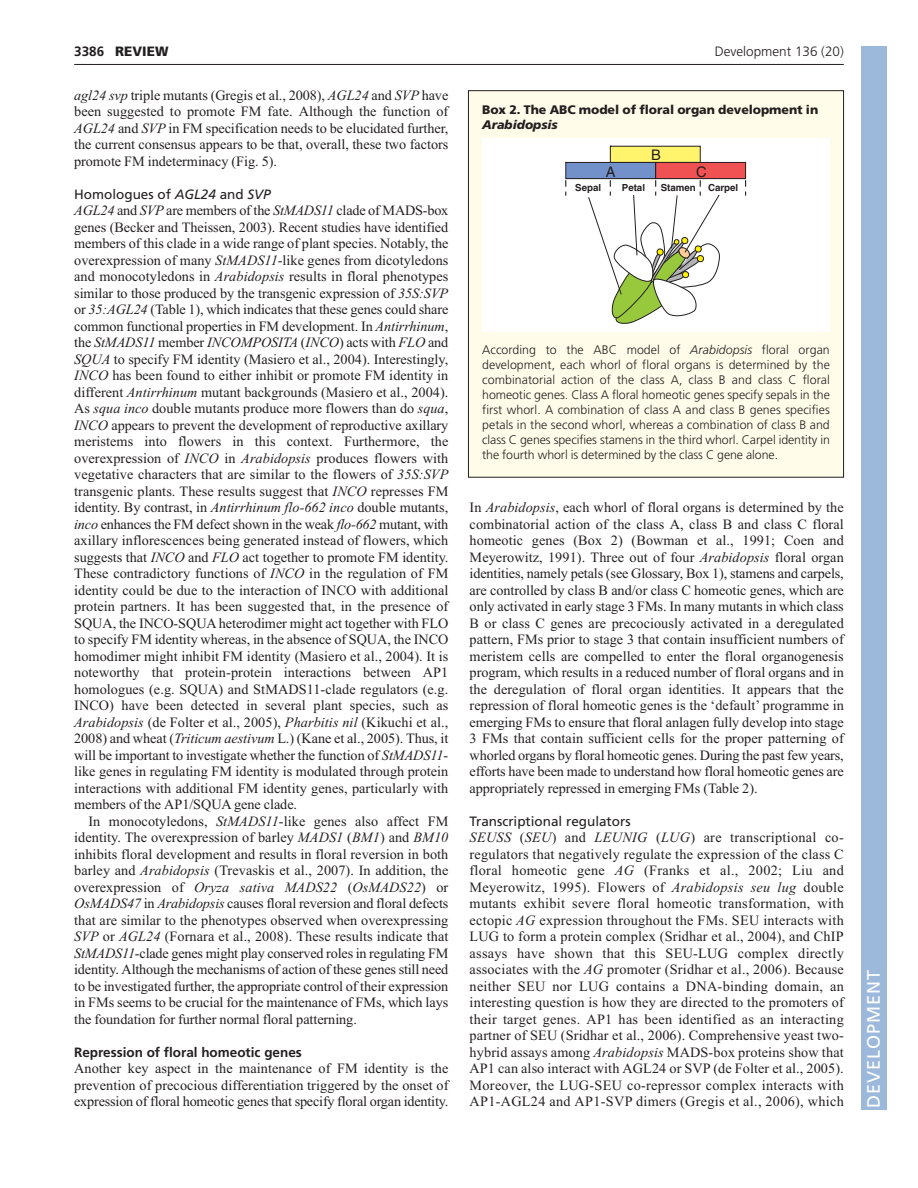
<style>
.page{position:relative;width:918px;height:1188px;background:#fff}
.page>*{position:absolute;margin:0;border:0;box-sizing:border-box;transform-origin:0 0}
.t1{font:18px "Frutiger LT Std";letter-spacing:.055em;color:#fff}
.t2{font:14.55px "Helvetica";color:#231f20}
.t3{font:14.25px/16.5px "Times New Roman";letter-spacing:-.005em;color:#231f20;text-align:justify}
.t4{font:13.5px "Frutiger LT Std";color:#231f20}
.t5{font:700 13.5px "Frutiger LT Std";color:#231f20}
.t6{font:300 13.5px "Frutiger LT Std";color:#231f20}
.t7{font:900 13.5px "Frutiger LT Std";color:#231f20}
.t8{font:300 12.3px/15px "Frutiger LT Std";letter-spacing:-.005em;color:#231f20;text-align:justify}
.t9{font:900 12.3px "Frutiger LT Std";letter-spacing:-.005em;color:#231f20}
.t10{font:italic 900 12.3px "Frutiger LT Std";letter-spacing:-.005em;color:#231f20}
.t11{font:700 9.75px "Helvetica";color:#231f20}
.s1{font-style:italic}
</style>
<div class="page">
<hr style="left:74px;top:64px;width:770px;height:1px;background:#231f20">
<div style="left:468px;top:91px;width:376px;height:386px;background:#fffde9"></div>
<div style="left:468px;top:90px;width:376px;height:387px;border:1px solid #231f20"></div>
<div style="left:482px;top:138px;width:347px;height:194px;background:#fff"></div>
<div style="left:610px;top:146px;width:90px;height:16px;background:#fff46b"></div>
<div style="left:566px;top:162px;width:90px;height:17px;background:#7291ca"></div>
<div style="left:565px;top:162px;width:91px;height:17px;border:1px solid #231f20"></div>
<div style="left:656px;top:162px;width:90px;height:17px;background:#f05254"></div>
<div style="left:655px;top:162px;width:91px;height:17px;border:1px solid #231f20"></div>
<svg style="left:565px;top:180px;width:1px;height:16px"></svg>
<svg style="left:745px;top:180px;width:1px;height:16px"></svg>
<svg style="left:588px;top:180px;width:132px;height:144px"></svg>
<div style="left:861px;top:46px;width:25px;height:1064px;background:#9cb9db"></div>
<p class="t7" style="left:115px;top:46px;width:55px">REVIEW</p>
<p class="t6" style="left:715px;top:46px;width:131px">Development 136 (20)</p>
<p class="t5" style="left:74px;top:46px;width:32px">3386</p>
<p class="t3" style="left:74px;top:88px;width:376px"><span class="s1">agl24 svp</span> triple mutants (Gregis et al., 2008), <span class="s1">AGL24</span> and <span class="s1">SVP</span> have been suggested to promote FM fate. Although the function of <span class="s1">AGL24</span> and <span class="s1">SVP</span> in FM specification needs to be elucidated further, the current consensus appears to be that, overall, these two factors promote FM indeterminacy (Fig. 5).</p>
<p class="t4" style="left:74px;top:189px;width:198px">Homologues of <span class="s1">AGL24</span> and <span class="s1">SVP</span></p>
<p class="t3" style="left:74px;top:204px;width:376px"><span class="s1">AGL24</span> and <span class="s1">SVP</span> are members of the <span class="s1">StMADS11</span> clade of MADS-box genes (Becker and Theissen, 2003). Recent studies have identified members of this clade in a wide range of plant species. Notably, the overexpression of many <span class="s1">StMADS11</span>-like genes from dicotyledons and monocotyledons in <span class="s1">Arabidopsis</span> results in floral phenotypes similar to those produced by the transgenic expression of <span class="s1">35S:SVP </span>or <span class="s1">35:AGL24</span> (Table 1), which indicates that these genes could share common functional properties in FM development. In <span class="s1">Antirrhinum</span>, the <span class="s1">StMADS11</span> member <span class="s1">INCOMPOSITA</span> (<span class="s1">INCO</span>) acts with <span class="s1">FLO</span> and <span class="s1">SQUA</span> to specify FM identity (Masiero et al., 2004). Interestingly, <span class="s1">INCO</span> has been found to either inhibit or promote FM identity in different <span class="s1">Antirrhinum</span> mutant backgrounds (Masiero et al., 2004).<br>As <span class="s1">squa inco</span> double mutants produce more flowers than do <span class="s1">squa</span>, <span class="s1">INCO</span> appears to prevent the development of reproductive axillary meristems into flowers in this context. Furthermore, the overexpression of <span class="s1">INCO</span> in <span class="s1">Arabidopsis</span> produces flowers with vegetative characters that are similar to the flowers of <span class="s1">35S:SVP </span>transgenic plants. These results suggest that <span class="s1">INCO</span> represses FM identity. By contrast, in <span class="s1">Antirrhinum flo-662 inco</span> double mutants, <span class="s1">inco</span> enhances the FM defect shown in the weak <span class="s1">flo-662</span> mutant, with axillary inflorescences being generated instead of flowers, which suggests that <span class="s1">INCO</span> and <span class="s1">FLO</span> act together to promote FM identity.<br>These contradictory functions of <span class="s1">INCO</span> in the regulation of FM identity could be due to the interaction of INCO with additional protein partners. It has been suggested that, in the presence of SQUA, the INCO-SQUA heterodimer might act together with FLO to specify FM identity whereas, in the absence of SQUA, the INCO homodimer might inhibit FM identity (Masiero et al., 2004). It is noteworthy that protein-protein interactions between AP1 homologues (e.g. SQUA) and StMADS11-clade regulators (e.g.<br>INCO) have been detected in several plant species, such as <span class="s1">Arabidopsis</span> (de Folter et al., 2005), <span class="s1">Pharbitis nil</span> (Kikuchi et al., 2008) and wheat (<span class="s1">Triticum aestivum</span> L.) (Kane et al., 2005). Thus, it will be important to investigate whether the function of <span class="s1">StMADS11</span>- like genes in regulating FM identity is modulated through protein interactions with additional FM identity genes, particularly with members of the AP1/SQUA gene clade.</p>
<p class="t3" style="left:74px;top:814px;width:376px;text-indent:14px">In monocotyledons, <span class="s1">StMADS11</span>-like genes also affect FM identity. The overexpression of barley <span class="s1">MADS1</span> (<span class="s1">BM1</span>) and <span class="s1">BM10 </span>inhibits floral development and results in floral reversion in both barley and <span class="s1">Arabidopsis</span> (Trevaskis et al., 2007). In addition, the overexpression of <span class="s1">Oryza sativa MADS22</span> (<span class="s1">OsMADS22</span>) or <span class="s1">OsMADS47</span> in <span class="s1">Arabidopsis</span> causes floral reversion and floral defects that are similar to the phenotypes observed when overexpressing <span class="s1">SVP</span> or <span class="s1">AGL24</span> (Fornara et al., 2008). These results indicate that <span class="s1">StMADS11</span>-clade genes might play conserved roles in regulating FM identity. Although the mechanisms of action of these genes still need to be investigated further, the appropriate control of their expression in FMs seems to be crucial for the maintenance of FMs, which lays the foundation for further normal floral patterning.</p>
<p class="t5" style="left:74px;top:1047px;width:229px">Repression of floral homeotic genes</p>
<p class="t3" style="left:74px;top:1062px;width:376px">Another key aspect in the maintenance of FM identity is the prevention of precocious differentiation triggered by the onset of expression of floral homeotic genes that specify floral organ identity.</p>
<p class="t9" style="left:482px;top:104px;width:338px">Box 2. The ABC model of floral organ development in</p>
<p class="t10" style="left:482px;top:117px;width:77px">Arabidopsis</p>
<p class="t2" style="left:651px;top:150px;width:11px">B</p>
<p class="t2" style="left:606px;top:166px;width:11px">A</p>
<p class="t2" style="left:696px;top:166px;width:12px">C</p>
<p class="t11" style="left:575px;top:184px;width:27px">Sepal</p>
<p class="t11" style="left:622px;top:184px;width:25px">Petal</p>
<p class="t11" style="left:661px;top:184px;width:37px">Stamen</p>
<p class="t11" style="left:708px;top:184px;width:32px">Carpel</p>
<p class="t8" style="left:482px;top:343px;width:349px">According to the ABC model of <span class="s1">Arabidopsis</span> floral organ development, each whorl of floral organs is determined by the combinatorial action of the class A, class B and class C floral homeotic genes. Class A floral homeotic genes specify sepals in the first whorl. A combination of class A and class B genes specifies petals in the second whorl, whereas a combination of class B and class C genes specifies stamens in the third whorl. Carpel identity in the fourth whorl is determined by the class C gene alone.</p>
<p class="t3" style="left:470px;top:501px;width:376px">In <span class="s1">Arabidopsis</span>, each whorl of floral organs is determined by the combinatorial action of the class A, class B and class C floral homeotic genes (Box 2) (Bowman et al., 1991; Coen and Meyerowitz, 1991). Three out of four <span class="s1">Arabidopsis</span> floral organ identities, namely petals (see Glossary, Box 1), stamens and carpels, are controlled by class B and/or class C homeotic genes, which are only activated in early stage 3 FMs. In many mutants in which class B or class C genes are precociously activated in a deregulated pattern, FMs prior to stage 3 that contain insufficient numbers of meristem cells are compelled to enter the floral organogenesis program, which results in a reduced number of floral organs and in the deregulation of floral organ identities. It appears that the repression of floral homeotic genes is the ‘default’ programme in emerging FMs to ensure that floral anlagen fully develop into stage 3 FMs that contain sufficient cells for the proper patterning of whorled organs by floral homeotic genes. During the past few years, efforts have been made to understand how floral homeotic genes are appropriately repressed in emerging FMs (Table 2).</p>
<p class="t4" style="left:470px;top:816px;width:162px">Transcriptional regulators</p>
<p class="t3" style="left:470px;top:831px;width:376px"><span class="s1">SEUSS</span> (<span class="s1">SEU</span>) and <span class="s1">LEUNIG</span> (<span class="s1">LUG</span>) are transcriptional co&shy;regulators that negatively regulate the expression of the class C floral homeotic gene <span class="s1">AG</span> (Franks et al., 2002; Liu and Meyerowitz, 1995). Flowers of <span class="s1">Arabidopsis seu lug</span> double mutants exhibit severe floral homeotic transformation, with ectopic <span class="s1">AG</span> expression throughout the FMs. SEU interacts with LUG to form a protein complex (Sridhar et al., 2004), and ChIP assays have shown that this SEU-LUG complex directly associates with the <span class="s1">AG</span> promoter (Sridhar et al., 2006). Because neither SEU nor LUG contains a DNA-binding domain, an interesting question is how they are directed to the promoters of their target genes. AP1 has been identified as an interacting partner of SEU (Sridhar et al., 2006). Comprehensive yeast two&shy;hybrid assays among <span class="s1">Arabidopsis</span> MADS-box proteins show that AP1 can also interact with AGL24 or SVP (de Folter et al., 2005).<br>Moreover, the LUG-SEU co-repressor complex interacts with AP1-AGL24 and AP1-SVP dimers (Gregis et al., 2006), which</p>
<p class="t1" style="left:863px;top:1108px;width:140px;rotate:-90deg">DEVELOPMENT</p>
</div>
